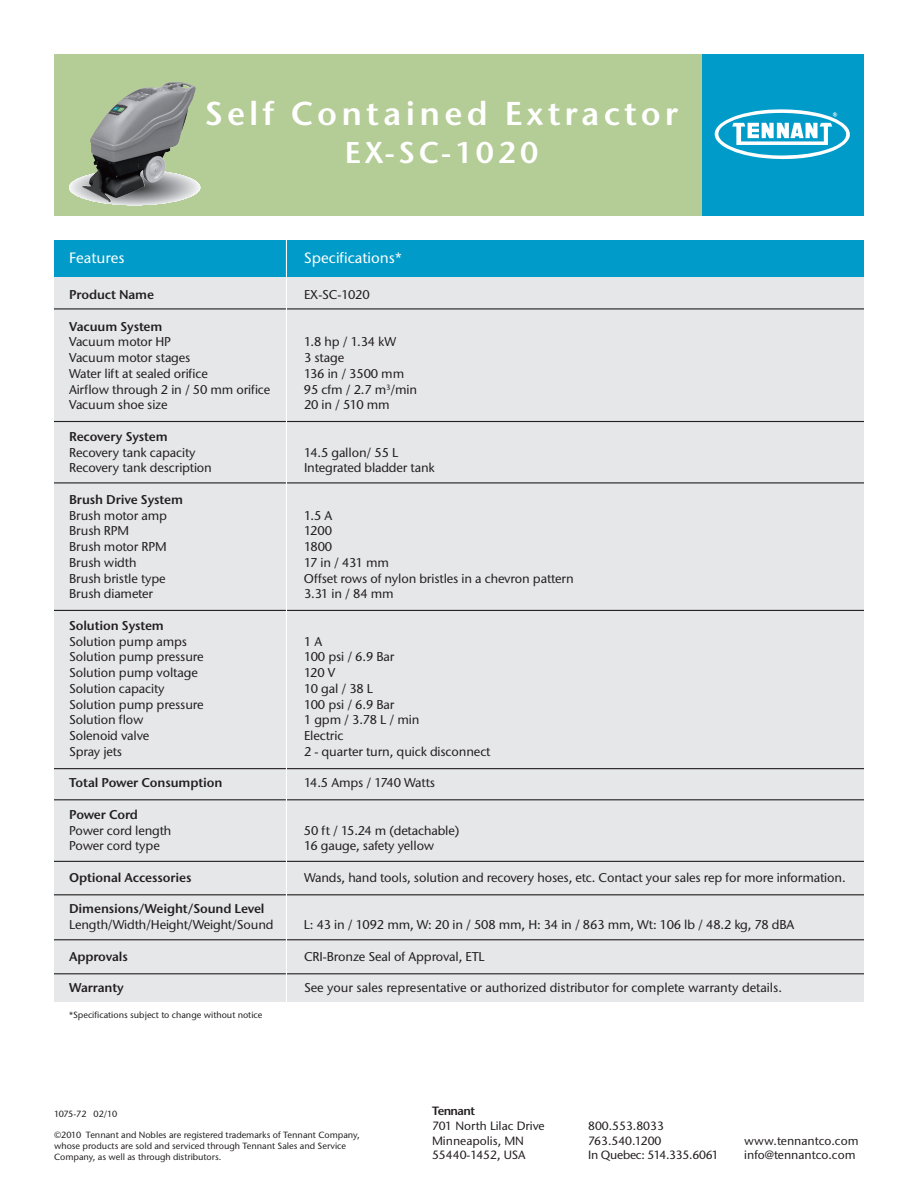
<style>
.page{position:relative;width:918px;height:1188px;background:#fff}
.page>*{position:absolute;margin:0;border:0;box-sizing:border-box;transform-origin:0 0}
.t1{font:33px "Stone Sans ITC Semi";letter-spacing:.125em;color:#fff}
.t2{font:30px "Stone Sans ITC Semi";letter-spacing:.125em;color:#fff}
.t3{font:500 15px "Stone Sans ITC";color:#fff}
.t4{font:500 12.75px "Stone Sans ITC";letter-spacing:-.01em;color:#231f20}
.t5{font:12.75px "Stone Sans ITC Semi";letter-spacing:-.01em;color:#231f20}
.t6{font:500 12px/14.4px "Stone Sans ITC";color:#231f20}
.t7{font:500 12px/14.4px "Stone Sans ITC";letter-spacing:-.02em;color:#231f20}
.t8{font:12px "Stone Sans ITC Semi";letter-spacing:-.05em;color:#231f20}
.t9{font:500 9px/10.8px "Stone Sans ITC";color:#231f20}
.t10{font:500 9px "Stone Sans ITC";letter-spacing:-.04em;color:#231f20}
</style>
<div class="page">
<div style="left:54px;top:276px;width:810px;height:726px;background:#e6e7e9"></div>
<div style="left:54px;top:54px;width:648px;height:162px;background:#b4cc95"></div>
<svg style="left:69px;top:177px;width:131px;height:28px"></svg>
<div style="left:702px;top:54px;width:162px;height:162px;background:#009bc8"></div>
<svg style="left:714px;top:109px;width:136px;height:51px"></svg>
<img style="left:82px;top:82px;width:114px;height:120px">
<hr style="left:54px;top:308px;width:810px;height:1px;background:#231f20">
<hr style="left:54px;top:421px;width:810px;height:1px;background:#231f20">
<hr style="left:54px;top:482px;width:810px;height:1px;background:#231f20">
<hr style="left:54px;top:610px;width:810px;height:1px;background:#231f20">
<hr style="left:54px;top:768px;width:810px;height:1px;background:#231f20">
<hr style="left:54px;top:799px;width:810px;height:1px;background:#231f20">
<hr style="left:54px;top:861px;width:810px;height:1px;background:#231f20">
<hr style="left:54px;top:894px;width:810px;height:1px;background:#231f20">
<hr style="left:54px;top:973px;width:810px;height:1px;background:#231f20">
<hr style="left:54px;top:939px;width:810px;height:1px;background:#231f20">
<div style="left:54px;top:240px;width:810px;height:37px;background:#009bc8"></div>
<hr style="left:286px;top:232px;width:1px;height:816px;background:#fff">
<h1 class="t1" style="left:205px;top:99px;width:474px">Self Contained Extractor</h1>
<h2 class="t2" style="left:345px;top:139px;width:195px">EX-SC-1020</h2>
<p class="t3" style="left:69px;top:252px;width:57px">Features</p>
<p class="t3" style="left:304px;top:252px;width:99px">Specifications*</p>
<p class="t5" style="left:69px;top:289px;width:87px">Product Name</p>
<p class="t4" style="left:304px;top:289px;width:67px">EX-SC-1020</p>
<p class="t5" style="left:69px;top:321px;width:95px">Vacuum System</p>
<p class="t4" style="left:69px;top:336px;width:104px">Vacuum motor HP</p>
<p class="t4" style="left:304px;top:336px;width:94px">1.8 hp / 1.34 kW</p>
<p class="t4" style="left:69px;top:352px;width:123px">Vacuum motor stages</p>
<p class="t4" style="left:304px;top:352px;width:42px">3 stage</p>
<p class="t4" style="left:69px;top:368px;width:140px">Water lift at sealed orifice</p>
<p class="t4" style="left:304px;top:368px;width:102px">136 in / 3500 mm</p>
<p class="t4" style="left:69px;top:384px;width:203px">Airflow through 2 in / 50 mm orifice</p>
<p class="t4" style="left:304px;top:384px;width:115px">95 cfm / 2.7 m<sup>3</sup>/min</p>
<p class="t4" style="left:69px;top:399px;width:100px">Vacuum shoe size</p>
<p class="t4" style="left:304px;top:399px;width:87px">20 in / 510 mm</p>
<p class="t5" style="left:69px;top:431px;width:100px">Recovery System</p>
<p class="t4" style="left:69px;top:447px;width:128px">Recovery tank capacity</p>
<p class="t4" style="left:304px;top:447px;width:96px">14.5 gallon/ 55 L</p>
<p class="t4" style="left:69px;top:462px;width:144px">Recovery tank description</p>
<p class="t4" style="left:304px;top:462px;width:132px">Integrated bladder tank</p>
<p class="t5" style="left:69px;top:494px;width:115px">Brush Drive System</p>
<p class="t4" style="left:69px;top:510px;width:99px">Brush motor amp</p>
<p class="t4" style="left:304px;top:510px;width:30px">1.5 A</p>
<p class="t4" style="left:69px;top:525px;width:62px">Brush RPM</p>
<p class="t4" style="left:304px;top:525px;width:29px">1200</p>
<p class="t4" style="left:69px;top:541px;width:99px">Brush motor RPM</p>
<p class="t4" style="left:304px;top:541px;width:30px">1800</p>
<p class="t4" style="left:69px;top:557px;width:69px">Brush width</p>
<p class="t4" style="left:304px;top:557px;width:86px">17 in / 431 mm</p>
<p class="t4" style="left:69px;top:573px;width:98px">Brush bristle type</p>
<p class="t4" style="left:304px;top:573px;width:271px">Offset rows of nylon bristles in a chevron pattern</p>
<p class="t4" style="left:69px;top:588px;width:86px">Brush diameter</p>
<p class="t4" style="left:304px;top:588px;width:91px">3.31 in / 84 mm</p>
<p class="t5" style="left:69px;top:620px;width:96px">Solution System</p>
<p class="t4" style="left:69px;top:636px;width:120px">Solution pump amps</p>
<p class="t4" style="left:304px;top:636px;width:20px">1 A</p>
<p class="t4" style="left:69px;top:651px;width:136px">Solution pump pressure</p>
<p class="t4" style="left:304px;top:651px;width:92px">100 psi / 6.9 Bar</p>
<p class="t4" style="left:69px;top:667px;width:130px">Solution pump voltage</p>
<p class="t4" style="left:304px;top:667px;width:33px">120 V</p>
<p class="t4" style="left:69px;top:683px;width:97px">Solution capacity</p>
<p class="t4" style="left:304px;top:683px;width:71px">10 gal / 38 L</p>
<p class="t4" style="left:69px;top:699px;width:136px">Solution pump pressure</p>
<p class="t4" style="left:304px;top:699px;width:92px">100 psi / 6.9 Bar</p>
<p class="t4" style="left:69px;top:714px;width:76px">Solution flow</p>
<p class="t4" style="left:304px;top:714px;width:117px">1 gpm / 3.78 L / min</p>
<p class="t4" style="left:69px;top:730px;width:82px">Solenoid valve</p>
<p class="t4" style="left:304px;top:730px;width:41px">Electric</p>
<p class="t4" style="left:69px;top:746px;width:55px">Spray jets</p>
<p class="t4" style="left:304px;top:746px;width:188px">2 - quarter turn, quick disconnect</p>
<p class="t5" style="left:69px;top:777px;width:155px">Total Power Consumption</p>
<p class="t4" style="left:304px;top:777px;width:133px">14.5 Amps / 1740 Watts</p>
<p class="t5" style="left:69px;top:809px;width:71px">Power Cord</p>
<p class="t4" style="left:69px;top:825px;width:104px">Power cord length</p>
<p class="t4" style="left:304px;top:825px;width:157px">50 ft / 15.24 m (detachable)</p>
<p class="t4" style="left:69px;top:840px;width:92px">Power cord type</p>
<p class="t4" style="left:304px;top:840px;width:132px">16 gauge, safety yellow</p>
<p class="t5" style="left:69px;top:872px;width:124px">Optional Accessories</p>
<p class="t4" style="left:304px;top:872px;width:543px">Wands, hand tools, solution and recovery hoses, etc. Contact your sales rep for more information.</p>
<p class="t5" style="left:69px;top:903px;width:197px">Dimensions/Weight/Sound Level</p>
<p class="t4" style="left:69px;top:919px;width:206px">Length/Width/Height/Weight/Sound</p>
<p class="t4" style="left:304px;top:919px;width:492px">L: 43 in / 1092 mm, W: 20 in / 508 mm, H: 34 in / 863 mm, Wt: 106 lb / 48.2 kg, 78 dBA</p>
<p class="t5" style="left:69px;top:951px;width:60px">Approvals</p>
<p class="t4" style="left:304px;top:951px;width:182px">CRI-Bronze Seal of Approval, ETL</p>
<p class="t5" style="left:69px;top:982px;width:56px">Warranty</p>
<p class="t4" style="left:304px;top:982px;width:480px">See your sales representative or authorized distributor for complete warranty details.</p>
<p class="t9" style="left:69px;top:1010px;width:195px">*Specifications subject to change without notice</p>
<p class="t10" style="left:54px;top:1110px;width:65px">1075-72 02/10</p>
<p class="t9" style="left:54px;top:1130px;width:307px">©2010 Tennant and Nobles are registered trademarks of Tennant Company, whose products are sold and serviced through Tennant Sales and Service<br>Company, as well as through distributors.</p>
<p class="t8" style="left:432px;top:1106px;width:45px">Tennant</p>
<p class="t6" style="left:432px;top:1120px;width:114px">701 North Lilac Drive<br>Minneapolis, MN<br>55440-1452, USA</p>
<p class="t7" style="left:588px;top:1120px;width:132px">800.553.8033<br>763.540.1200<br>In Quebec: 514.335.6061</p>
<p class="t6" style="left:744px;top:1134px;width:116px">www.tennantco.com info@tennantco.com</p>
</div>
